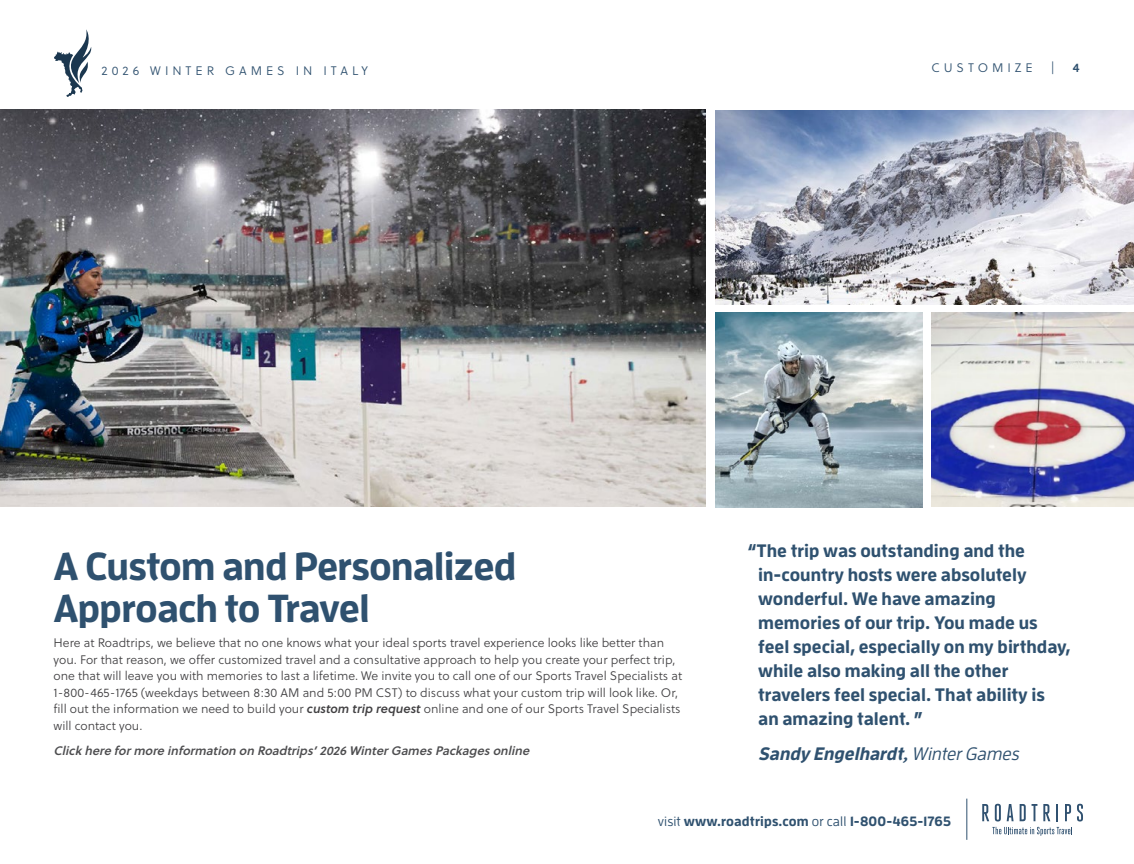
<style>
.page{position:relative;width:1134px;height:864px;background:#fff}
.page>*{position:absolute;margin:0;border:0;box-sizing:border-box;transform-origin:0 0}
.t1{font:700 39px/42px "Enzo OT";letter-spacing:-.02em;color:#2f516f}
.t2{font:700 18px/24px "Enzo OT";color:#2f516f}
.t3{font:italic 700 18px "Enzo OT";color:#2f516f}
.t4{font:700 13.5px "Enzo OT";letter-spacing:.01em;color:#2f516f}
.t5{font:12.3px/16.5px "Soleil Lt";color:#414042}
.t6{font:italic 12.3px "Soleil Sb";color:#4d4d4f}
.t7{font:12.3px "Soleil Lt";letter-spacing:.32em;color:#2f516f}
.t8{font:12.3px "Soleil Sb";color:#2f516f}
.s1{font-family:"Soleil Sb";font-style:italic}
.s2{font-family:"Freight Sans Pro";font-weight:600}
.s3{font-weight:500}
</style>
<div class="page">
<svg style="left:982px;top:804px;width:101px;height:32px"></svg>
<hr style="left:966px;top:799px;width:1px;height:41px;background:#2f516f">
<svg style="left:54px;top:29px;width:38px;height:68px"></svg>
<img style="left:0;top:110px;width:705px;height:397px">
<img style="left:715px;top:110px;width:419px;height:194px">
<img style="left:715px;top:313px;width:207px;height:194px">
<img style="left:931px;top:313px;width:203px;height:194px">
<p class="t7" style="left:102px;top:62px;width:268px">2026 WINTER GAMES IN ITALY</p>
<p class="t7" style="left:931px;top:59px;width:103px">CUSTOMIZE</p>
<p class="t7" style="left:1051px;top:59px;width:5px">|</p>
<p class="t8" style="left:1073px;top:58px;width:8px">4</p>
<h1 class="t1" style="left:54px;top:544px;width:465px">A Custom and Personalized<br>Approach to Travel</h1>
<p class="t5" style="left:54px;top:635px;width:630px">Here at Roadtrips, we believe that no one knows what your ideal sports travel experience looks like better than you. For that reason, we offer customized travel and a consultative approach to help you create your perfect trip, one that will leave you with memories to last a lifetime. We invite you to call one of our Sports Travel Specialists at 1-800-465-1765 (weekdays between 8:30 AM and 5:00 PM CST) to discuss what your custom trip will look like. Or, fill out the information we need to build your <span class="s1">custom trip request</span> online and one of our Sports Travel Specialists will contact you.</p>
<p class="t6" style="left:54px;top:742px;width:481px">Clickhere formore information on Roadtrips’2026WinterGamesPackagesonline</p>
<p class="t2" style="left:758px;top:538px;width:314px;text-indent:-10px">“The trip was outstanding and the in-country hosts were absolutely wonderful. We have amazing memories of our trip. You made us feel special, especially on my birthday, while also making all the other travelers feel special. That ability is<br>an amazing talent. ”</p>
<h2 class="t3" style="left:758px;top:742px;width:266px">Sandy Engelhardt<span class="s2">,</span><span class="s3">WinterGames</span></h2>
<p class="t4" style="left:658px;top:813px;width:295px"><span class="s3">visit</span> www.roadtrips.com <span class="s3">or call</span> 1-800-465-1765</p>
</div>
